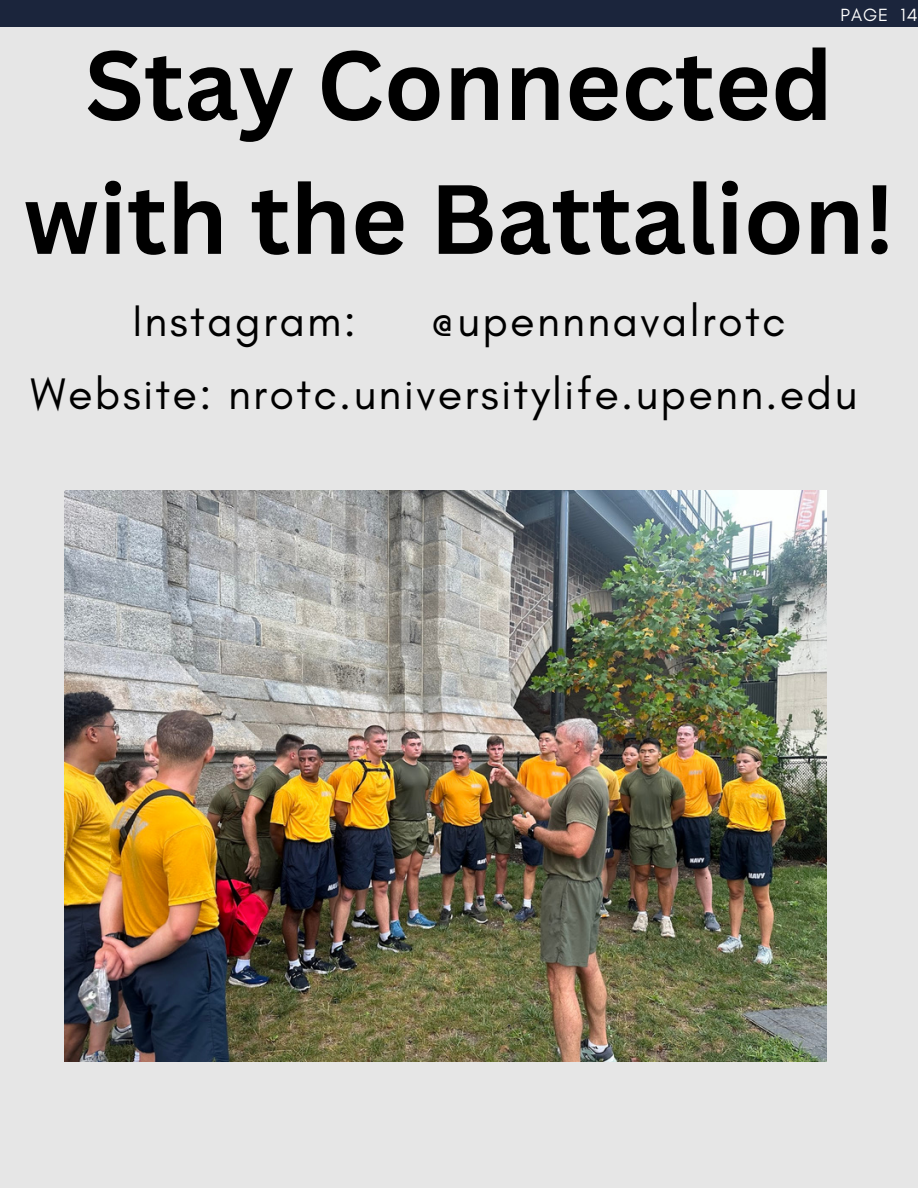
<style>
.page{position:relative;width:918px;height:1188px;background:#e6e6e6}
.page>*{position:absolute;margin:0;border:0;box-sizing:border-box;transform-origin:0 0}
.t1{font:700 96px/133.8px "Canva Sans";color:#000;text-align:center}
.t2{font:45px "Glacial Indifference";letter-spacing:.05em;color:#000}
.t3{font:18px "Glacial Indifference";letter-spacing:.05em;color:#fff}
</style>
<div class="page">
<div style="left:0;top:0;width:918px;height:27px;background:#1b253c"></div>
<img style="left:64px;top:490px;width:762px;height:572px">
<p class="t3" style="left:841px;top:4px;width:78px">PAGE 14</p>
<p class="t1" style="left:23px;top:16px;width:872px">Stay Connected with the Battalion!</p>
<p class="t2" style="left:132px;top:293px;width:225px">Instagram:</p>
<p class="t2" style="left:430px;top:293px;width:357px">@upennnavalrotc</p>
<p class="t2" style="left:31px;top:366px;width:828px">Website: nrotc.universitylife.upenn.edu</p>
</div>
